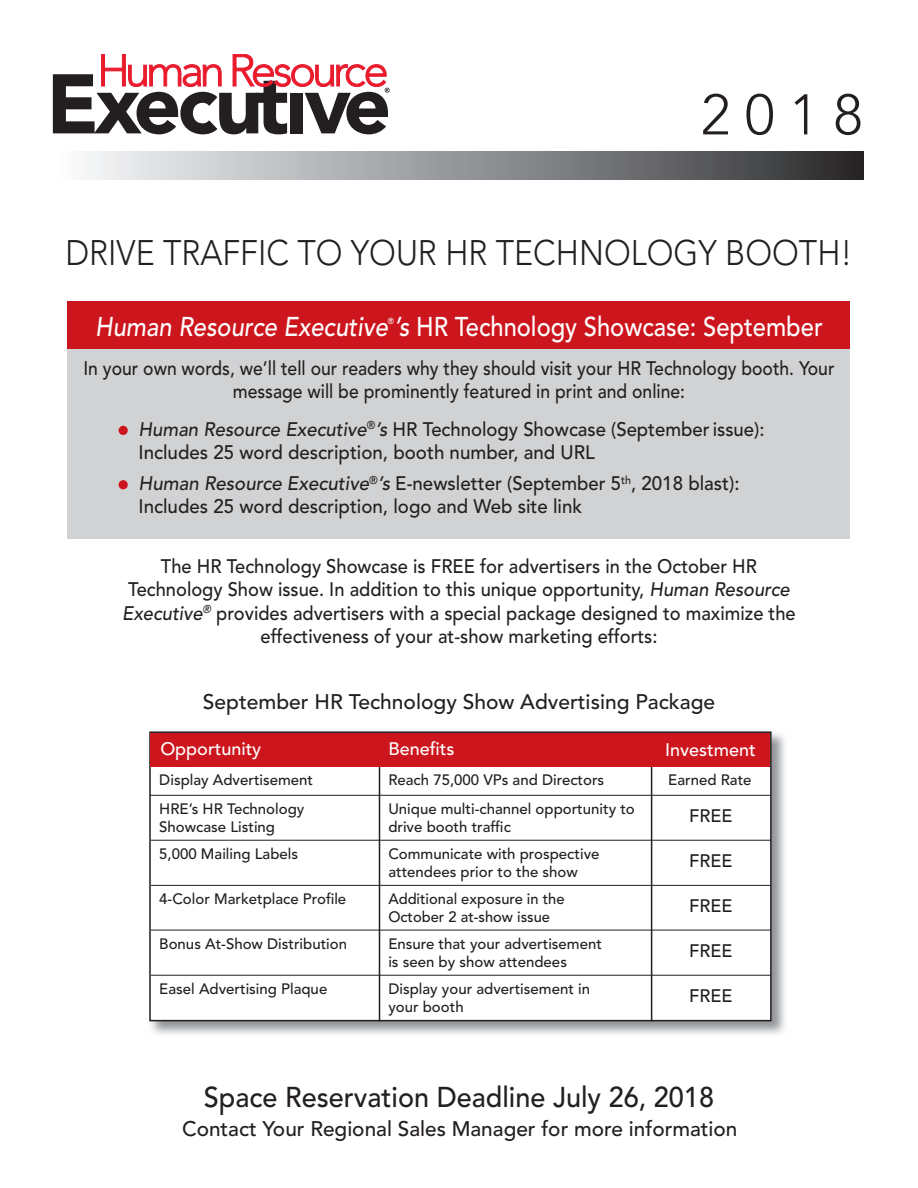
<style>
.page{position:relative;width:918px;height:1188px;background:#fff}
.page>*{position:absolute;margin:0;border:0;box-sizing:border-box;transform-origin:0 0}
.t1{font:300 56.7px "Avenir LT Std";color:#231f20}
.t2{font:300 35.25px "Avenir LT Std";color:#231f20;scale:.91 1}
.t3{font:500 28.5px "Avenir LT Std";color:#231f20;scale:.95 1}
.t4{font:500 27px "Avenir LT Std";color:#fff;scale:.88 1}
.t5{font:500 21px "Avenir LT Std";color:#231f20}
.t6{font:500 19.5px/23.4px "Avenir LT Std";color:#231f20;text-align:center;scale:.94 1}
.t7{font:500 19.5px/23.4px "Avenir LT Std";color:#231f20;text-align:center;scale:.9 1}
.t8{font:500 19.5px/23.4px "Avenir LT Std";color:#231f20;scale:.95 1}
.t9{font:500 19.5px/23.4px "Avenir LT Std";color:#231f20;scale:.96 1}
.t10{font:500 18px "Avenir LT Std";color:#fff}
.t11{font:500 18px "Avenir LT Std";color:#231f20}
.t12{font:500 15px/18px "Avenir LT Std";color:#231f20}
.t13{font:500 8.7px "Avenir LT Std";color:#fff;scale:.88 1}
.s1{font-style:italic}
</style>
<div class="page">
<div style="left:53px;top:151px;width:811px;height:28px;background:linear-gradient(to right,#fcfeff,#2d2d2f)"></div>
<svg style="left:53px;top:54px;width:337px;height:80px"></svg>
<div style="left:68px;top:301px;width:782px;height:238px;background:#d1d2d4"></div>
<div style="left:68px;top:301px;width:782px;height:47px;background:#cd151d"></div>
<img style="left:149px;top:733px;width:636px;height:301px">
<div style="left:150px;top:732px;width:621px;height:289px;background:#fff"></div>
<div style="left:149px;top:731px;width:623px;height:290px;border:2px solid #231f20"></div>
<hr style="left:379px;top:744px;width:1px;height:277px;background:#231f20">
<hr style="left:651px;top:750px;width:1px;height:271px;background:#231f20">
<div style="left:151px;top:733px;width:619px;height:34px;background:#cd151d"></div>
<hr style="left:150px;top:795px;width:621px;height:1px;background:#231f20">
<hr style="left:151px;top:840px;width:620px;height:1px;background:#231f20">
<hr style="left:151px;top:885px;width:620px;height:1px;background:#231f20">
<hr style="left:151px;top:930px;width:620px;height:1px;background:#231f20">
<hr style="left:151px;top:975px;width:620px;height:1px;background:#231f20">
<div style="left:119px;top:426px;width:9px;height:9px;background:#cd151d;border-radius:50%"></div>
<div style="left:119px;top:480px;width:9px;height:9px;background:#cd151d;border-radius:50%"></div>
<h1 class="t1" style="left:701px;top:82px;width:163px">2 0 1 8</h1>
<h2 class="t2" style="left:66px;top:232px;width:866px">DRIVE TRAFFIC TO YOUR HR TECHNOLOGY BOOTH!</h2>
<h3 class="t4" style="left:95px;top:311px;width:828px"><span class="s1">Human Resource Executive ’s</span> HR Technology Showcase: September</h3>
<p class="t13" style="left:388px;top:315px;width:8px">®</p>
<h3 class="t7" style="left:83px;top:357px;width:836px">In your own words, we’ll tell our readers why they should visit your HR Technology booth. Your message will be prominently featured in print and online:</h3>
<h3 class="t8" style="left:139px;top:418px;width:660px"><span class="s1">Human Resource Executive</span><sup>®</sup><span class="s1">’s</span> HR Technology Showcase (September issue):<br>Includes 25 word description, booth number, and URL</h3>
<h3 class="t9" style="left:139px;top:472px;width:628px"><span class="s1">Human Resource Executive</span><sup>®</sup><span class="s1">’s</span> E-newsletter (September 5<sup>th</sup>, 2018 blast):<br>Includes 25 word description, logo and Web site link</h3>
<p class="t6" style="left:122px;top:555px;width:718px">The HR Technology Showcase is FREE for advertisers in the October HR Technology Show issue. In addition to this unique opportunity, <span class="s1">Human Resource Executive</span><sup>®</sup> provides advertisers with a special package designed to maximize the effectiveness of your at-show marketing efforts:</p>
<h3 class="t5" style="left:203px;top:689px;width:514px">September HR Technology Show Advertising Package</h3>
<p class="t10" style="left:160px;top:738px;width:102px">Opportunity</p>
<p class="t10" style="left:388px;top:738px;width:68px">Benefits</p>
<p class="t10" style="left:665px;top:739px;width:92px">Investment</p>
<p class="t12" style="left:159px;top:771px;width:155px">Display Advertisement</p>
<p class="t12" style="left:388px;top:771px;width:217px">Reach 75,000 VPs and Directors</p>
<p class="t11" style="left:689px;top:805px;width:45px">FREE</p>
<p class="t12" style="left:668px;top:771px;width:85px">Earned Rate</p>
<p class="t12" style="left:159px;top:800px;width:147px">HRE’s HR Technology<br>Showcase Listing</p>
<p class="t12" style="left:159px;top:845px;width:140px">5,000 Mailing Labels</p>
<p class="t12" style="left:159px;top:890px;width:189px">4-Color Marketplace Profile</p>
<p class="t12" style="left:159px;top:935px;width:189px">Bonus At-Show Distribution</p>
<p class="t12" style="left:159px;top:980px;width:170px">Easel Advertising Plaque</p>
<p class="t12" style="left:388px;top:800px;width:248px">Unique multi-channel opportunity to drive booth traffic</p>
<p class="t12" style="left:388px;top:845px;width:213px">Communicate with prospective attendees prior to the show</p>
<p class="t12" style="left:388px;top:890px;width:178px">Additional exposure in the<br>October 2 at-show issue</p>
<p class="t12" style="left:388px;top:935px;width:215px">Ensure that your advertisement is seen by show attendees</p>
<p class="t12" style="left:388px;top:980px;width:203px">Display your advertisement in your booth</p>
<p class="t11" style="left:689px;top:850px;width:45px">FREE</p>
<p class="t11" style="left:689px;top:896px;width:45px">FREE</p>
<p class="t11" style="left:689px;top:940px;width:45px">FREE</p>
<p class="t11" style="left:689px;top:985px;width:45px">FREE</p>
<h3 class="t3" style="left:204px;top:1081px;width:538px">Space Reservation Deadline July 26, 2018</h3>
<h3 class="t5" style="left:182px;top:1117px;width:557px">Contact Your Regional Sales Manager for more information</h3>
</div>
